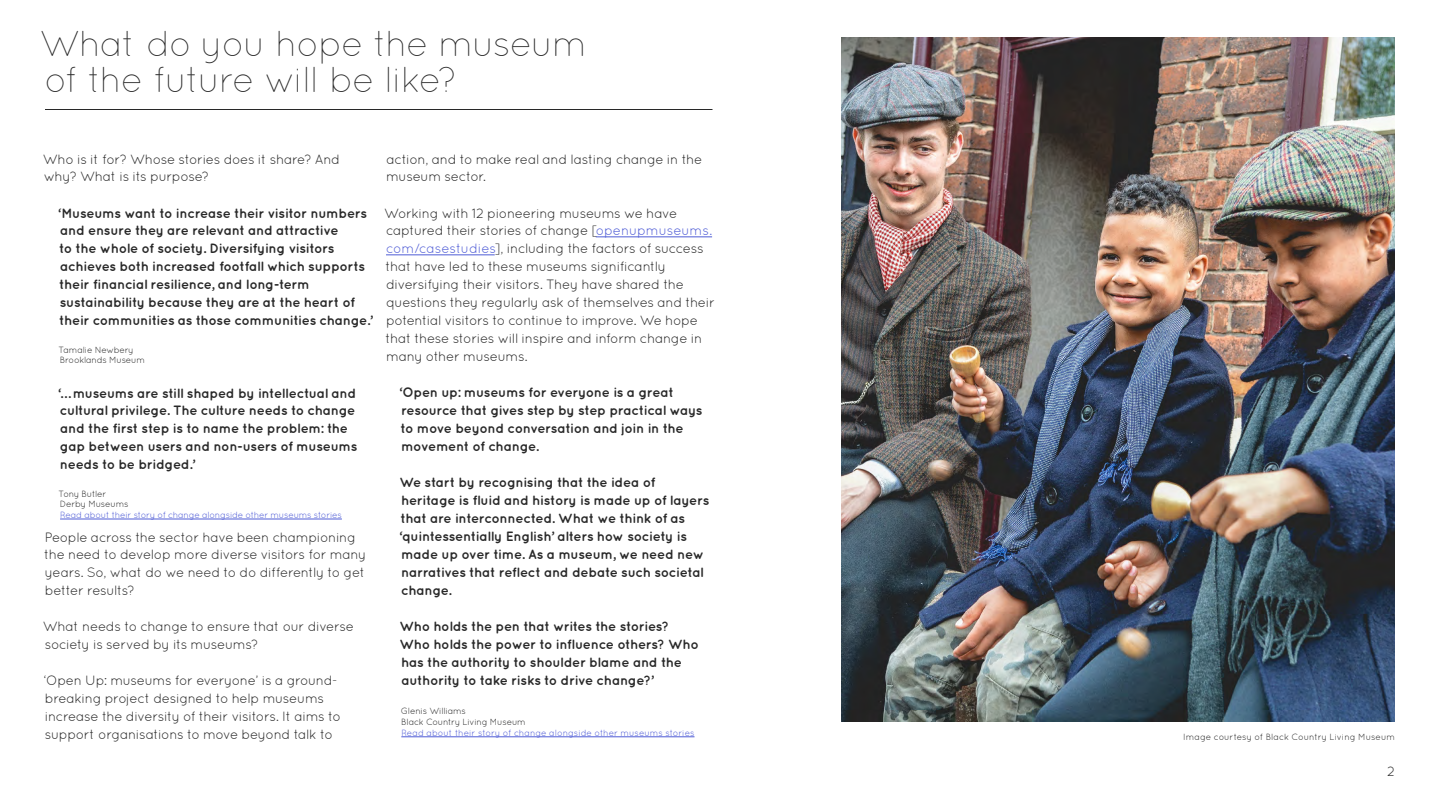
<style>
.page{position:relative;width:1440px;height:810px;background:#fff}
.page>*{position:absolute;margin:0;border:0;box-sizing:border-box;transform-origin:0 0}
.t1{font:300 36px/36px "Quicksand";letter-spacing:-.03em;color:#282828}
.t2{font:700 13.5px/18px "Quicksand";letter-spacing:-.03em;color:#282828}
.t3{font:13.5px/18px "Quicksand";letter-spacing:-.03em;color:#282828}
.t4{font:9px/10.8px "Quicksand";letter-spacing:-.025em;color:#282828}
.t5{font:9px "Quicksand";letter-spacing:-.02em;color:#4f5cd6}
.s1{color:#4f5cd6}
</style>
<div class="page">
<hr style="left:60px;top:519px;width:282px;height:1px;background:#4f5cd6">
<hr style="left:596px;top:237px;width:116px;height:1px;background:#4f5cd6">
<hr style="left:386px;top:255px;width:109px;height:1px;background:#4f5cd6">
<hr style="left:401px;top:737px;width:294px;height:1px;background:#4f5cd6">
<hr style="left:45px;top:109px;width:667px;height:1px;background:#282828">
<img style="left:841px;top:38px;width:554px;height:683px">
<h1 class="t1" style="left:39px;top:25px;width:548px">What do you hope the museum of the future will be like?</h1>
<p class="t3" style="left:43px;top:150px;width:299px">Who is it for? Whose stories does it share? And why? What is its purpose?</p>
<p class="t2" style="left:58px;top:203px;width:317px">‘Museums want to increase their visitor numbers and ensure they are relevant and attractive<br>to the whole of society. Diversifying visitors achieves both increased footfall which supports their financial resilience, and long-term sustainability because they are at the heart of their communities as those communities change.’</p>
<p class="t4" style="left:59px;top:344px;width:88px">Tamalie Newbery<br>Brooklands Museum</p>
<p class="t2" style="left:58px;top:383px;width:301px">‘… museums are still shaped by intellectual and cultural privilege. The culture needs to change and the first step is to name the problem: the gap between users and non-users of museums needs to be bridged.’</p>
<p class="t4" style="left:59px;top:488px;width:71px">Tony Butler<br>Derby Museums</p>
<p class="t5" style="left:60px;top:510px;width:283px">Read about their story of change alongside other museums stories</p>
<p class="t3" style="left:44px;top:528px;width:324px">People across the sector have been championing the need to develop more diverse visitors for many years. So, what do we need to do differently to get better results?</p>
<p class="t3" style="left:43px;top:618px;width:313px">What needs to change to ensure that our diverse society is served by its museums?</p>
<p class="t3" style="left:43px;top:672px;width:299px">‘Open Up: museums for everyone’ is a ground&shy;breaking project designed to help museums increase the diversity of their visitors. It aims to support organisations to move beyond talk to</p>
<p class="t3" style="left:386px;top:150px;width:318px">action, and to make real and lasting change in the museum sector.</p>
<p class="t3" style="left:384px;top:204px;width:332px">Working with 12 pioneering museums we have captured their stories of change [<span class="s1">openupmuseums. com/casestudies</span>], including the factors of success that have led to these museums significantly diversifying their visitors. They have shared the questions they regularly ask of themselves and their potential visitors to continue to improve. We hope that these stories will inspire and inform change in many other museums.</p>
<p class="t2" style="left:399px;top:383px;width:305px">‘Open up: museums for everyone is a great resource that gives step by step practical ways to move beyond conversation and join in the movement of change.</p>
<p class="t2" style="left:399px;top:473px;width:312px">We start by recognising that the idea of heritage is fluid and history is made up of layers that are interconnected. What we think of as ‘quintessentially English’ alters how society is made up over time. As a museum, we need new narratives that reflect and debate such societal change.</p>
<p class="t2" style="left:399px;top:617px;width:301px">Who holds the pen that writes the stories?<br>Who holds the power to influence others? Who has the authority to shoulder blame and the authority to take risks to drive change?’</p>
<p class="t4" style="left:401px;top:706px;width:126px">Glenis Williams<br>Black Country Living Museum</p>
<p class="t5" style="left:401px;top:728px;width:295px">Read about their story of change alongside other museums stories</p>
<p class="t4" style="left:1183px;top:731px;width:213px">Image courtesy of Black Country Living Museum</p>
<p class="t3" style="left:1387px;top:762px;width:9px">2</p>
</div>
